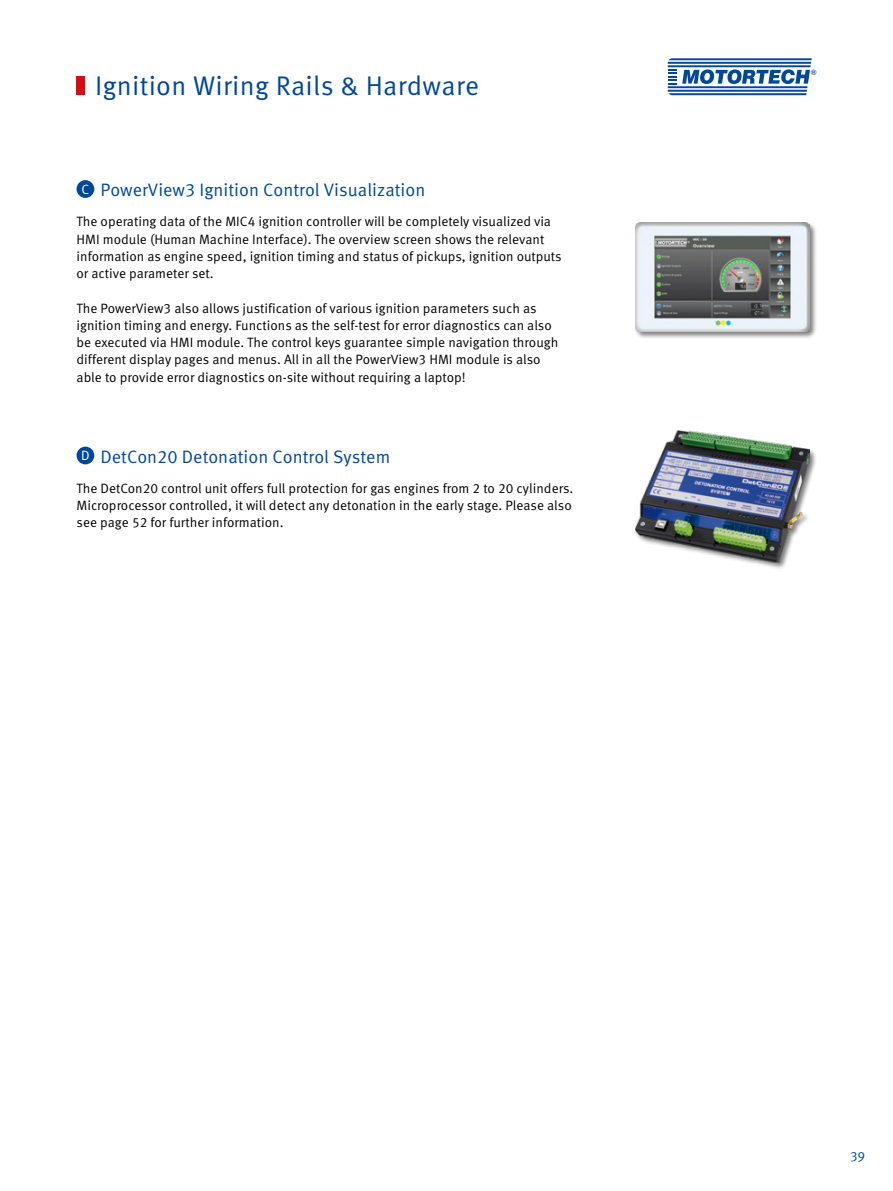
<style>
.page{position:relative;width:893px;height:1191px;background:#fff}
.page>*{position:absolute;margin:0;border:0;box-sizing:border-box;transform-origin:0 0}
.t1{font:27px "Meta Pro Norm";letter-spacing:.01em;color:#004799}
.t2{font:18px "Meta Pro Norm";color:#004799}
.Fließtext{font:13.5px/17.2px "Meta Pro Norm";color:#000}
.t3{font:13.5px "Meta Pro Norm";color:#004799}
.t4{font:13.5px "Meta Pro Norm";color:#fff}
.t5{font:700 7.95px "Eurostile";color:#004799}
</style>
<div class="page">
<hr style="left:668px;top:62px;width:143px;height:2px;background:#004799">
<hr style="left:668px;top:65px;width:143px;height:2px;background:#004799">
<hr style="left:668px;top:86px;width:139px;height:2px;background:#004799">
<hr style="left:668px;top:90px;width:139px;height:2px;background:#004799">
<svg style="left:669px;top:58px;width:143px;height:2px"></svg>
<svg style="left:669px;top:93px;width:137px;height:2px"></svg>
<svg style="left:668px;top:69px;width:142px;height:16px"></svg>
<div style="left:634px;top:221px;width:183px;height:118px;background:#000;opacity:.5"></div>
<img style="left:636px;top:223px;width:174px;height:108px">
<div style="left:635px;top:429px;width:182px;height:141px;background:#000;opacity:.5"></div>
<img style="left:636px;top:431px;width:174px;height:132px">
<div style="left:77px;top:180px;width:17px;height:18px;background:#004799;border-radius:50%"></div>
<div style="left:77px;top:446px;width:17px;height:18px;background:#004799;border-radius:50%"></div>
<div style="left:77px;top:77px;width:8px;height:18px;background:#d40f14"></div>
<p class="t1" style="left:95px;top:65px;width:385px">Ignition Wiring Rails &amp; Hardware</p>
<p class="t4" style="left:82px;top:179px;width:9px">C</p>
<p class="t2" style="left:101px;top:177px;width:326px">PowerView3 Ignition Control Visualization</p>
<p class="Fließtext" style="left:77px;top:212px;width:487px">The operating data of the MIC4 ignition controller will be completely visualized via HMI module (Human Machine Interface). The overview screen shows the relevant information as engine speed, ignition timing and status of pickups, ignition outputs or active parameter set.</p>
<p class="Fließtext" style="left:77px;top:298px;width:483px">The PowerView3 also allows justification of various ignition parameters such as ignition timing and energy. Functions as the self-test for error diagnostics can also be executed via HMI module. The control keys guarantee simple navigation through different display pages and menus. All in all the PowerView3 HMI module is also able to provide error diagnostics on-site without requiring a laptop!</p>
<p class="t4" style="left:81px;top:445px;width:10px">D</p>
<p class="t2" style="left:101px;top:443px;width:291px">DetCon20 Detonation Control System</p>
<p class="Fließtext" style="left:77px;top:479px;width:498px;text-align:justify">The DetCon20 control unit offers full protection for gas engines from 2 to 20 cylinders.<br>Microprocessor controlled, it will detect any detonation in the early stage. Please also see page 52 for further information.</p>
<p class="t5" style="left:811px;top:68px;width:7px">®</p>
<p class="t3" style="left:850px;top:1143px;width:16px">39</p>
</div>
